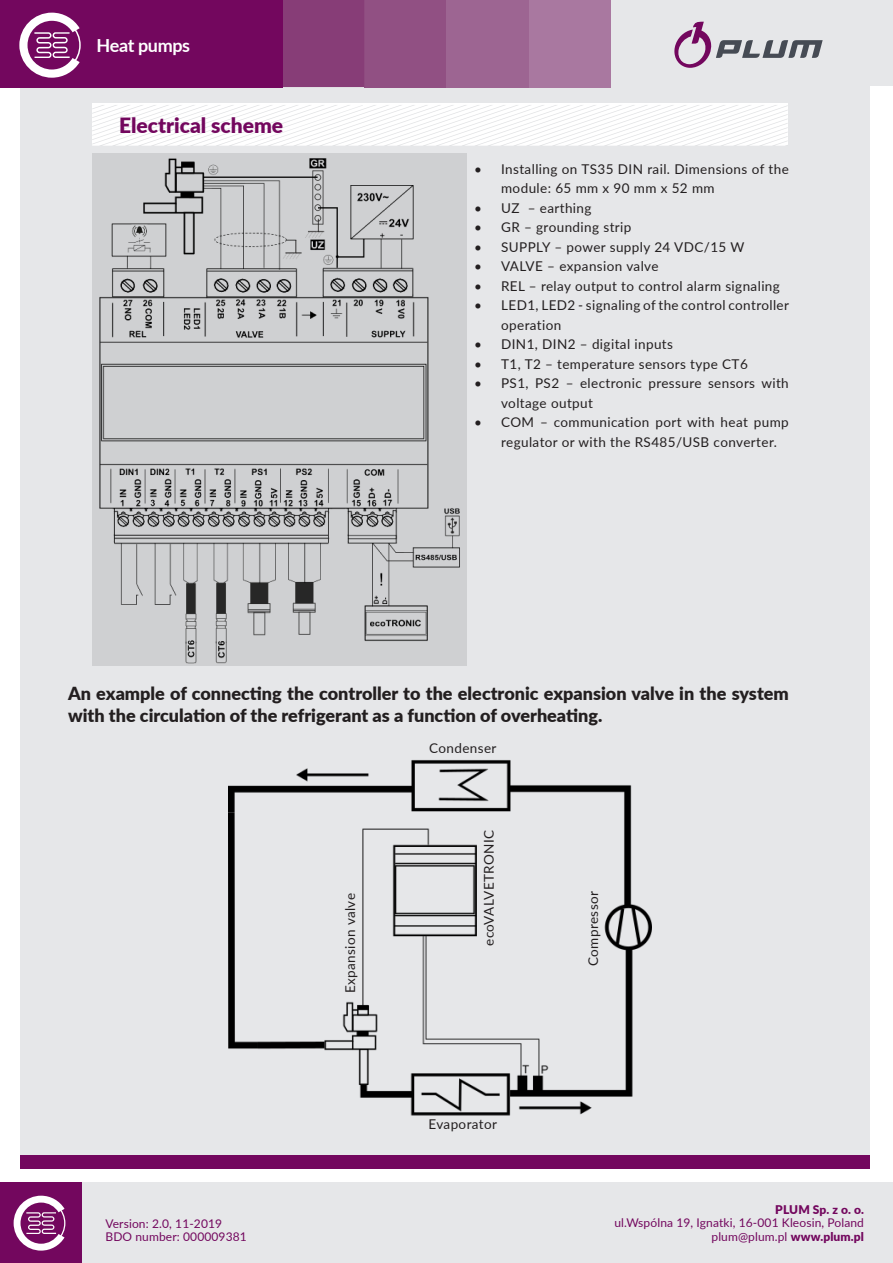
<style>
.page{position:relative;width:893px;height:1263px;background:#fff}
.page>*{position:absolute;margin:0;border:0;box-sizing:border-box;transform-origin:0 0}
.t1{font:900 21px "Lato";color:#73075e}
.t2{font:900 18px/21.6px "Lato";color:#231f20}
.t3{font:700 18px "Lato";letter-spacing:-.02em;color:#fff}
.t4{font:13.5px/19.5px "Lato";letter-spacing:.03em;color:#231f20}
.t5{font:12px "Lato";letter-spacing:.01em;color:#73075e}
.t6{font:900 12px "Lato";letter-spacing:.005em;color:#73075e}
.s1{font-weight:900}
</style>
<div class="page">
<div style="left:21px;top:82px;width:849px;height:1084px;background:#e6e7e9"></div>
<div style="left:0;top:1182px;width:893px;height:81px;background:#e6e7e9"></div>
<div style="left:0;top:1182px;width:81px;height:81px;background:#73075e"></div>
<div style="left:405px;top:0;width:488px;height:85px;background:#e6e7e9"></div>
<div style="left:528px;top:0;width:83px;height:87px;background:#a978a0"></div>
<div style="left:446px;top:0;width:83px;height:87px;background:#9d6592"></div>
<div style="left:364px;top:0;width:82px;height:87px;background:#915083"></div>
<div style="left:282px;top:0;width:82px;height:87px;background:#873d77"></div>
<div style="left:0;top:0;width:282px;height:87px;background:#73075e"></div>
<svg style="left:674px;top:22px;width:149px;height:46px"></svg>
<div style="left:21px;top:1155px;width:849px;height:14px;background:#73075e"></div>
<svg style="left:19px;top:13px;width:61px;height:65px"></svg>
<svg style="left:14px;top:1196px;width:51px;height:54px"></svg>
<img style="left:228px;top:760px;width:423px;height:356px">
<img style="left:92px;top:153px;width:375px;height:513px">
<div style="left:92px;top:104px;width:695px;height:41px;background:#fff"></div>
<svg style="left:92px;top:105px;width:696px;height:41px"></svg>
<p class="t3" style="left:97px;top:32px;width:95px">Heat pumps</p>
<p class="t1" style="left:119px;top:110px;width:166px">Electrical scheme</p>
<p class="t4" style="left:501px;top:159px;width:289px;text-indent:-27px">• Installing on TS35 DIN rail. Dimensions of the module: 65 mm x 90 mm x 52 mm</p>
<p class="t4" style="left:474px;top:198px;width:119px">• UZ – earthing</p>
<p class="t4" style="left:474px;top:217px;width:159px">• GR – grounding strip</p>
<p class="t4" style="left:474px;top:237px;width:272px">• SUPPLY – power supply 24 VDC/15 W</p>
<p class="t4" style="left:474px;top:256px;width:186px">• VALVE – expansion valve</p>
<p class="t4" style="left:474px;top:276px;width:307px">• REL – relay output to control alarm signaling</p>
<p class="t4" style="left:501px;top:295px;width:289px;text-indent:-27px">• LED1, LED2 - signaling of the control controller operation</p>
<p class="t4" style="left:474px;top:334px;width:200px">• DIN1, DIN2 – digital inputs</p>
<p class="t4" style="left:474px;top:354px;width:275px">• T1, T2 – temperature sensors type CT6</p>
<p class="t4" style="left:501px;top:373px;width:289px;text-indent:-27px">• PS1, PS2 – electronic pressure sensors with voltage output</p>
<p class="t4" style="left:501px;top:412px;width:289px;text-indent:-27px">• COM – communication port with heat pump regulator or with the RS485/USB converter.</p>
<p class="t2" style="left:68px;top:682px;width:722px">An example of connecting the controller to the electronic expansion valve in the system with the circulation of the refrigerant as a function of overheating.</p>
<p class="t4" style="left:429px;top:738px;width:69px">Condenser</p>
<p class="t4" style="left:479px;top:946px;width:117px;rotate:-90deg">ecoVALVETRONIC</p>
<p class="t4" style="left:340px;top:993px;width:102px;rotate:-90deg">Expansion valve</p>
<p class="t4" style="left:583px;top:966px;width:76px;rotate:-90deg">Compressor</p>
<p class="t5" style="left:105px;top:1214px;width:118px">Version: 2.0, 11-2019</p>
<p class="t5" style="left:105px;top:1228px;width:143px">BDO number: 000009381</p>
<p class="t4" style="left:428px;top:1114px;width:70px">Evaporator</p>
<p class="t6" style="left:775px;top:1200px;width:90px">PLUM Sp. z o. o.</p>
<p class="t5" style="left:614px;top:1214px;width:251px">ul.Wspólna 19, Ignatki, 16-001 Kleosin, Poland</p>
<p class="t5" style="left:711px;top:1228px;width:154px">plum@plum.pl <span class="s1">www.plum.pl</span></p>
</div>
